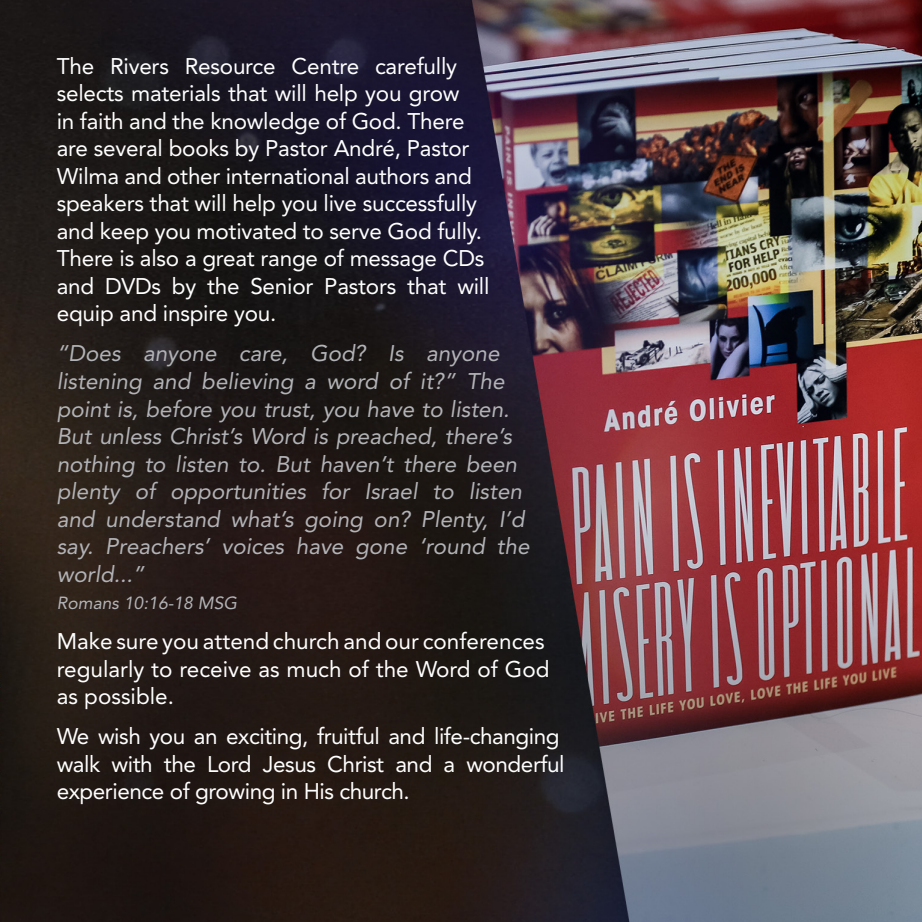
<style>
.page{position:relative;width:922px;height:922px;background:#fff}
.page>*{position:absolute;margin:0;border:0;box-sizing:border-box;transform-origin:0 0}
.t1{font:22.5px/27.5px "Avenir LT Std";letter-spacing:-.01em;color:#fff}
.Blue_Verse{font:italic 22.5px/27.5px "Avenir LT Std";color:#b2b3b7}
.Blue_Verse-2{font:italic 17.5px "Avenir LT Std";color:#b2b3b7}
</style>
<div class="page">
<img style="left:0;top:0;width:921px;height:921px">
<p class="t1" style="left:57px;top:52px;width:434px">The Rivers Resource Centre carefully selects materials that will help you grow<br>in faith and the knowledge of God. There are several books by Pastor André, Pastor Wilma and other international authors and speakers that will help you live successfully and keep you motivated to serve God fully.<br>There is also a great range of message CDs and DVDs by the Senior Pastors that will equip and inspire you.</p>
<p class="Blue_Verse" style="left:57px;top:340px;width:474px">“Does anyone care, God? Is anyone listening and believing a word of it?” The point is, before you trust, you have to listen.<br>But unless Christ’s Word is preached, there’s nothing to listen to. But haven’t there been plenty of opportunities for Israel to listen and understand what’s going on? Plenty, I’d say. Preachers’ voices have gone ‘round the world...”</p>
<p class="Blue_Verse-2" style="left:57px;top:592px;width:182px">Romans 10:16-18 MSG</p>
<p class="t1" style="left:57px;top:627px;width:494px">Make sure you attend church and our conferences regularly to receive as much of the Word of God as possible.</p>
<p class="t1" style="left:57px;top:722px;width:509px">We wish you an exciting, fruitful and life-changing walk with the Lord Jesus Christ and a wonderful experience of growing in His church.</p>
</div>
